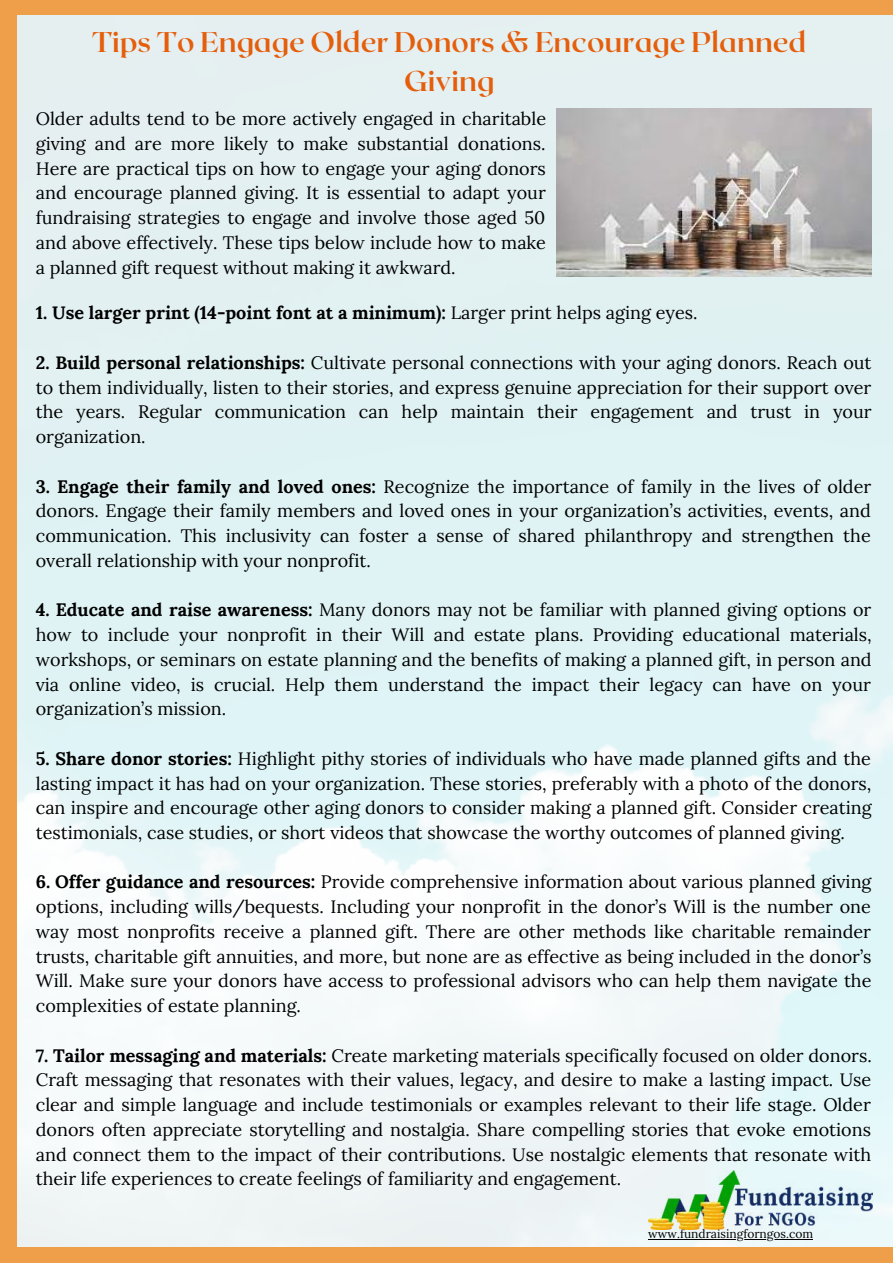
<style>
.page{position:relative;width:893px;height:1264px;background:#fff}
.page>*{position:absolute;margin:0;border:0;box-sizing:border-box;transform-origin:0 0}
.t1{font:700 28.5px/39.3px "Roxborough CF";color:#e45e0b;text-align:center}
.t2{font:18px/24.8px "Lora";color:#000;text-align:justify}
.t3{font:700 18px "Lora";color:#000}
.t4{font:12px "Lora";color:#000}
.s1{font-weight:400}
.s2{font-weight:700}
</style>
<div class="page">
<img style="left:16px;top:15px;width:876px;height:1232px">
<div style="left:11px;top:0;width:881px;height:15px;background:#ef9e4a"></div>
<div style="left:0;top:0;width:16px;height:1262px;background:#ef9e4a"></div>
<div style="left:11px;top:1247px;width:881px;height:15px;background:#ef9e4a"></div>
<hr style="left:648px;top:1239px;width:165px;height:1px;background:#000">
<img style="left:648px;top:1170px;width:224px;height:58px">
<img style="left:557px;top:109px;width:314px;height:167px">
<h1 class="t1" style="left:92px;top:21px;width:715px">Tips To Engage Older Donors &amp; Encourage Planned<br>Giving</h1>
<p class="t2" style="left:36px;top:106px;width:512px">Older adults tend to be more actively engaged in charitable giving and are more likely to make substantial donations.<br>Here are practical tips on how to engage your aging donors and encourage planned giving. It is essential to adapt your fundraising strategies to engage and involve those aged 50 and above effectively. These tips below include how to make a planned gift request without making it awkward.</p>
<p class="t3" style="left:36px;top:301px;width:663px">1. Use larger print (14-point font at a minimum): <span class="s1">Larger print helps aging eyes.</span></p>
<p class="t2" style="left:36px;top:350px;width:837px"><span class="s2">2. Build personal relationships:</span> Cultivate personal connections with your aging donors. Reach out to them individually, listen to their stories, and express genuine appreciation for their support over the years. Regular communication can help maintain their engagement and trust in your organization.</p>
<p class="t2" style="left:36px;top:473px;width:836px"><span class="s2">3. Engage their family and loved ones:</span> Recognize the importance of family in the lives of older donors. Engage their family members and loved ones in your organization’s activities, events, and communication. This inclusivity can foster a sense of shared philanthropy and strengthen the overall relationship with your nonprofit.</p>
<p class="t2" style="left:36px;top:597px;width:837px"><span class="s2">4. Educate and raise awareness:</span> Many donors may not be familiar with planned giving options or how to include your nonprofit in their Will and estate plans. Providing educational materials, workshops, or seminars on estate planning and the benefits of making a planned gift, in person and via online video, is crucial. Help them understand the impact their legacy can have on your organization’s mission.</p>
<p class="t2" style="left:36px;top:745px;width:837px"><span class="s2">5. Share donor stories:</span> Highlight pithy stories of individuals who have made planned gifts and the lasting impact it has had on your organization. These stories, preferably with a photo of the donors, can inspire and encourage other aging donors to consider making a planned gift. Consider creating testimonials, case studies, or short videos that showcase the worthy outcomes of planned giving.</p>
<p class="t2" style="left:36px;top:869px;width:837px"><span class="s2">6. Offer guidance and resources:</span> Provide comprehensive information about various planned giving options, including wills/bequests. Including your nonprofit in the donor’s Will is the number one way most nonprofits receive a planned gift. There are other methods like charitable remainder trusts, charitable gift annuities, and more, but none are as effective as being included in the donor’s Will. Make sure your donors have access to professional advisors who can help them navigate the complexities of estate planning.</p>
<p class="t2" style="left:36px;top:1042px;width:837px"><span class="s2">7. Tailor messaging and materials:</span> Create marketing materials specifically focused on older donors.<br>Craft messaging that resonates with their values, legacy, and desire to make a lasting impact. Use clear and simple language and include testimonials or examples relevant to their life stage. Older donors often appreciate storytelling and nostalgia. Share compelling stories that evoke emotions and connect them to the impact of their contributions. Use nostalgic elements that resonate with their life experiences to create feelings of familiarity and engagement.</p>
<p class="t4" style="left:648px;top:1226px;width:166px">www.fundraisingforngos.com</p>
</div>
